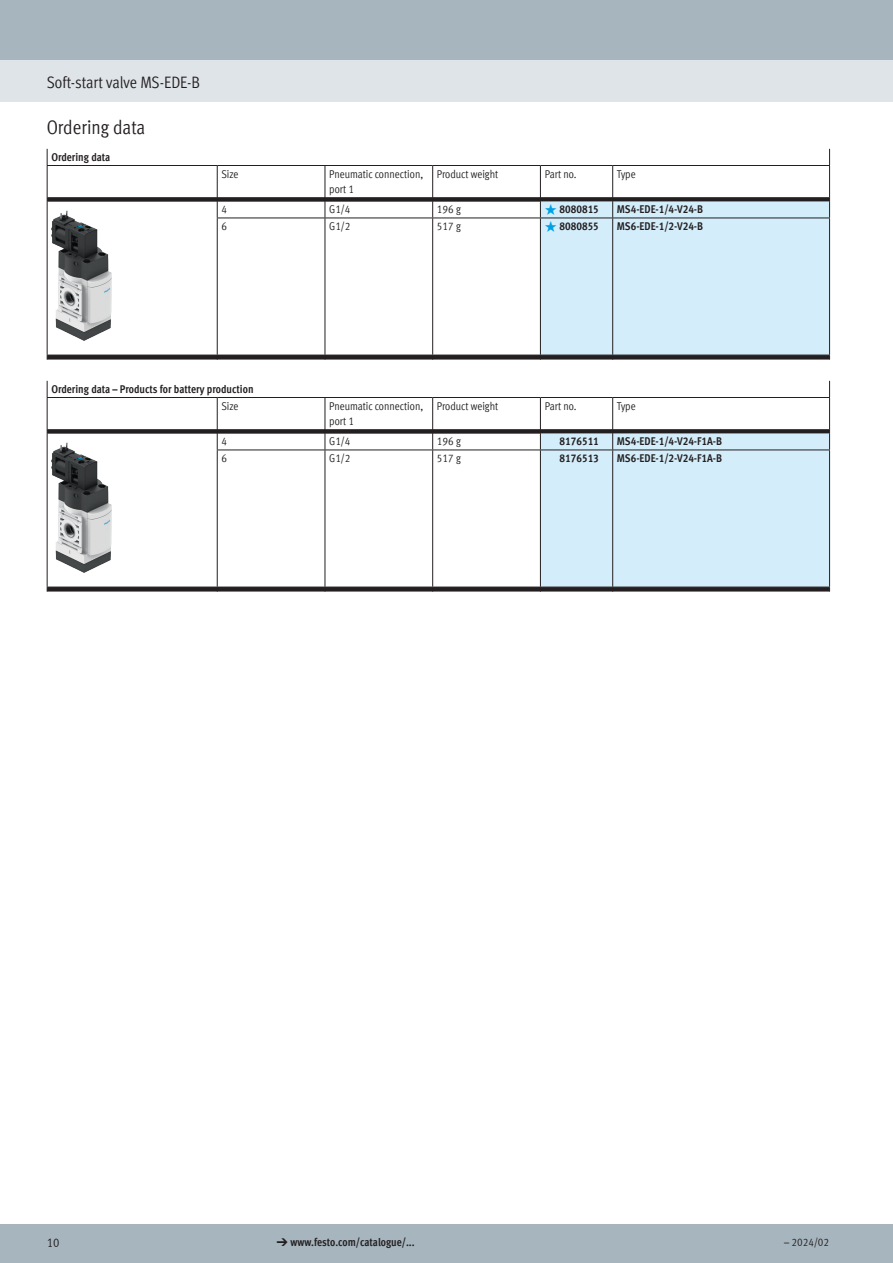
<style>
.page{position:relative;width:893px;height:1263px;background:#fff}
.page>*{position:absolute;margin:0;border:0;box-sizing:border-box;transform-origin:0 0}
.t1{font:condensed 19.5px "Festo";color:#231f20}
.t2{font:condensed 16.5px "Festo";color:#231f20}
.t3{font:condensed 12.75px "Festo";color:#231f20}
.FES_tab_head_2{font:condensed 11.25px/15px "Festo";color:#231f20}
.FES_tab_head_1{font:700 condensed 11.25px "Festo";color:#231f20}
.FES_type_code{font:700 condensed 11.25px "Festo";color:#231f20}
.FES_tab_regular{font:condensed 11.25px "Festo";color:#231f20}
.FES_type_code_in{font:700 condensed 11.25px "Festo";color:#231f20}
.s1{font-family:"Meto Pict 182";font-weight:400;font-stretch:normal;color:#00a1e3}
.s2{font-family:"Meto Pict 182";font-weight:400;font-stretch:normal}
</style>
<div class="page">
<div style="left:0;top:1225px;width:893px;height:38px;background:#a7b6be"></div>
<div style="left:0;top:60px;width:893px;height:42px;background:#dfe4e8"></div>
<div style="left:0;top:0;width:893px;height:60px;background:#a7b6be"></div>
<div style="left:47px;top:197px;width:170px;height:5px;background:#231f20"></div>
<div style="left:217px;top:197px;width:108px;height:5px;background:#231f20"></div>
<div style="left:325px;top:197px;width:108px;height:5px;background:#231f20"></div>
<div style="left:433px;top:197px;width:107px;height:5px;background:#231f20"></div>
<div style="left:47px;top:355px;width:170px;height:5px;background:#231f20"></div>
<div style="left:217px;top:355px;width:108px;height:5px;background:#231f20"></div>
<div style="left:325px;top:355px;width:108px;height:5px;background:#231f20"></div>
<div style="left:433px;top:355px;width:107px;height:5px;background:#231f20"></div>
<svg style="left:47px;top:149px;width:1px;height:16px"></svg>
<svg style="left:829px;top:149px;width:1px;height:16px"></svg>
<hr style="left:47px;top:165px;width:170px;height:1px;background:#231f20">
<hr style="left:47px;top:166px;width:1px;height:31px;background:#231f20">
<hr style="left:217px;top:165px;width:108px;height:1px;background:#231f20">
<hr style="left:217px;top:166px;width:1px;height:31px;background:#231f20">
<hr style="left:325px;top:165px;width:108px;height:1px;background:#231f20">
<hr style="left:325px;top:166px;width:1px;height:31px;background:#231f20">
<hr style="left:433px;top:165px;width:107px;height:1px;background:#231f20">
<hr style="left:432px;top:166px;width:1px;height:31px;background:#231f20">
<hr style="left:540px;top:165px;width:73px;height:1px;background:#231f20">
<hr style="left:540px;top:166px;width:1px;height:31px;background:#231f20">
<hr style="left:613px;top:165px;width:217px;height:1px;background:#231f20">
<hr style="left:612px;top:166px;width:1px;height:31px;background:#231f20">
<hr style="left:829px;top:166px;width:1px;height:31px;background:#231f20">
<svg style="left:325px;top:197px;width:1px;height:21px"></svg>
<svg style="left:432px;top:201px;width:1px;height:17px"></svg>
<hr style="left:217px;top:218px;width:108px;height:1px;background:#231f20">
<hr style="left:325px;top:218px;width:108px;height:1px;background:#231f20">
<hr style="left:325px;top:218px;width:1px;height:137px;background:#231f20">
<hr style="left:433px;top:218px;width:107px;height:1px;background:#231f20">
<hr style="left:432px;top:218px;width:1px;height:137px;background:#231f20">
<svg style="left:540px;top:197px;width:290px;height:163px;background:#c7deea"></svg>
<svg style="left:47px;top:197px;width:1px;height:21px"></svg>
<svg style="left:217px;top:197px;width:1px;height:21px"></svg>
<hr style="left:47px;top:218px;width:1px;height:137px;background:#231f20">
<hr style="left:217px;top:218px;width:1px;height:137px;background:#231f20">
<img style="left:51px;top:210px;width:61px;height:131px">
<div style="left:47px;top:429px;width:170px;height:5px;background:#231f20"></div>
<div style="left:217px;top:429px;width:108px;height:5px;background:#231f20"></div>
<div style="left:325px;top:429px;width:108px;height:5px;background:#231f20"></div>
<div style="left:433px;top:429px;width:107px;height:5px;background:#231f20"></div>
<hr style="left:47px;top:587px;width:170px;height:4px;background:#231f20">
<hr style="left:217px;top:587px;width:108px;height:4px;background:#231f20">
<hr style="left:325px;top:587px;width:108px;height:4px;background:#231f20">
<hr style="left:433px;top:587px;width:107px;height:4px;background:#231f20">
<svg style="left:47px;top:381px;width:1px;height:16px"></svg>
<svg style="left:829px;top:381px;width:1px;height:16px"></svg>
<hr style="left:47px;top:397px;width:170px;height:1px;background:#231f20">
<hr style="left:47px;top:398px;width:1px;height:31px;background:#231f20">
<hr style="left:217px;top:397px;width:108px;height:1px;background:#231f20">
<hr style="left:217px;top:398px;width:1px;height:31px;background:#231f20">
<hr style="left:325px;top:397px;width:108px;height:1px;background:#231f20">
<hr style="left:325px;top:398px;width:1px;height:31px;background:#231f20">
<hr style="left:433px;top:397px;width:107px;height:1px;background:#231f20">
<hr style="left:432px;top:398px;width:1px;height:31px;background:#231f20">
<hr style="left:540px;top:397px;width:73px;height:1px;background:#231f20">
<hr style="left:540px;top:398px;width:1px;height:31px;background:#231f20">
<hr style="left:613px;top:397px;width:217px;height:1px;background:#231f20">
<hr style="left:612px;top:398px;width:1px;height:31px;background:#231f20">
<hr style="left:829px;top:398px;width:1px;height:31px;background:#231f20">
<svg style="left:325px;top:429px;width:1px;height:21px"></svg>
<svg style="left:432px;top:433px;width:1px;height:17px"></svg>
<hr style="left:217px;top:450px;width:108px;height:1px;background:#231f20">
<hr style="left:325px;top:450px;width:108px;height:1px;background:#231f20">
<hr style="left:325px;top:450px;width:1px;height:137px;background:#231f20">
<hr style="left:433px;top:450px;width:107px;height:1px;background:#231f20">
<hr style="left:432px;top:450px;width:1px;height:137px;background:#231f20">
<svg style="left:540px;top:429px;width:290px;height:162px;background:#c7deea"></svg>
<svg style="left:47px;top:429px;width:1px;height:21px"></svg>
<svg style="left:217px;top:429px;width:1px;height:21px"></svg>
<hr style="left:47px;top:450px;width:1px;height:137px;background:#231f20">
<hr style="left:217px;top:450px;width:1px;height:137px;background:#231f20">
<img style="left:51px;top:442px;width:61px;height:131px">
<h2 class="t2" style="left:47px;top:71px;width:155px">Soft-start valve MS-EDE-B</h2>
<h1 class="t1" style="left:47px;top:113px;width:100px">Ordering data</h1>
<p class="FES_tab_head_1" style="left:51px;top:149px;width:60px">Ordering data</p>
<p class="FES_tab_head_2" style="left:221px;top:166px;width:19px">Size</p>
<p class="FES_tab_head_2" style="left:329px;top:166px;width:96px">Pneumatic connection, port 1</p>
<p class="FES_tab_head_2" style="left:437px;top:166px;width:63px">Product weight</p>
<p class="FES_tab_head_2" style="left:545px;top:166px;width:33px">Part no.</p>
<p class="FES_tab_head_2" style="left:617px;top:166px;width:20px">Type</p>
<p class="FES_tab_regular" style="left:221px;top:201px;width:7px">4</p>
<p class="FES_tab_regular" style="left:329px;top:201px;width:23px">G1/4</p>
<p class="FES_tab_regular" style="left:437px;top:201px;width:25px">196 g</p>
<p class="FES_tab_head_1" style="left:545px;top:201px;width:56px"><span class="s1">q</span>8080815</p>
<p class="FES_type_code" style="left:617px;top:201px;width:88px">MS4-EDE-1/4-V24-B</p>
<p class="FES_tab_regular" style="left:221px;top:218px;width:7px">6</p>
<p class="FES_tab_regular" style="left:329px;top:218px;width:23px">G1/2</p>
<p class="FES_tab_regular" style="left:437px;top:218px;width:25px">517 g</p>
<p class="FES_tab_head_1" style="left:545px;top:217px;width:56px"><span class="s1">q</span>8080855</p>
<p class="FES_type_code" style="left:617px;top:217px;width:88px">MS6-EDE-1/2-V24-B</p>
<p class="FES_tab_head_1" style="left:51px;top:381px;width:204px">Ordering data – Products for battery production</p>
<p class="FES_tab_head_2" style="left:221px;top:398px;width:19px">Size</p>
<p class="FES_tab_head_2" style="left:329px;top:398px;width:96px">Pneumatic connection, port 1</p>
<p class="FES_tab_head_2" style="left:437px;top:398px;width:63px">Product weight</p>
<p class="FES_tab_head_2" style="left:545px;top:398px;width:33px">Part no.</p>
<p class="FES_tab_head_2" style="left:617px;top:398px;width:20px">Type</p>
<p class="FES_tab_regular" style="left:221px;top:433px;width:7px">4</p>
<p class="FES_tab_regular" style="left:329px;top:433px;width:23px">G1/4</p>
<p class="FES_tab_regular" style="left:437px;top:433px;width:25px">196 g</p>
<p class="FES_type_code_in" style="left:560px;top:433px;width:41px">8176511</p>
<p class="FES_type_code" style="left:617px;top:433px;width:107px">MS4-EDE-1/4-V24-F1A-B</p>
<p class="FES_tab_regular" style="left:221px;top:450px;width:7px">6</p>
<p class="FES_tab_regular" style="left:329px;top:450px;width:23px">G1/2</p>
<p class="FES_tab_regular" style="left:437px;top:450px;width:25px">517 g</p>
<p class="FES_type_code_in" style="left:560px;top:449px;width:41px">8176513</p>
<p class="FES_type_code" style="left:617px;top:449px;width:107px">MS6-EDE-1/2-V24-F1A-B</p>
<p class="t3" style="left:47px;top:1233px;width:14px">10</p>
<p class="FES_tab_head_1" style="left:276px;top:1234px;width:140px"><span class="s2">d</span> www.festo.com/catalogue/...</p>
<p class="FES_tab_head_2" style="left:784px;top:1234px;width:46px">– 2024/02</p>
</div>
